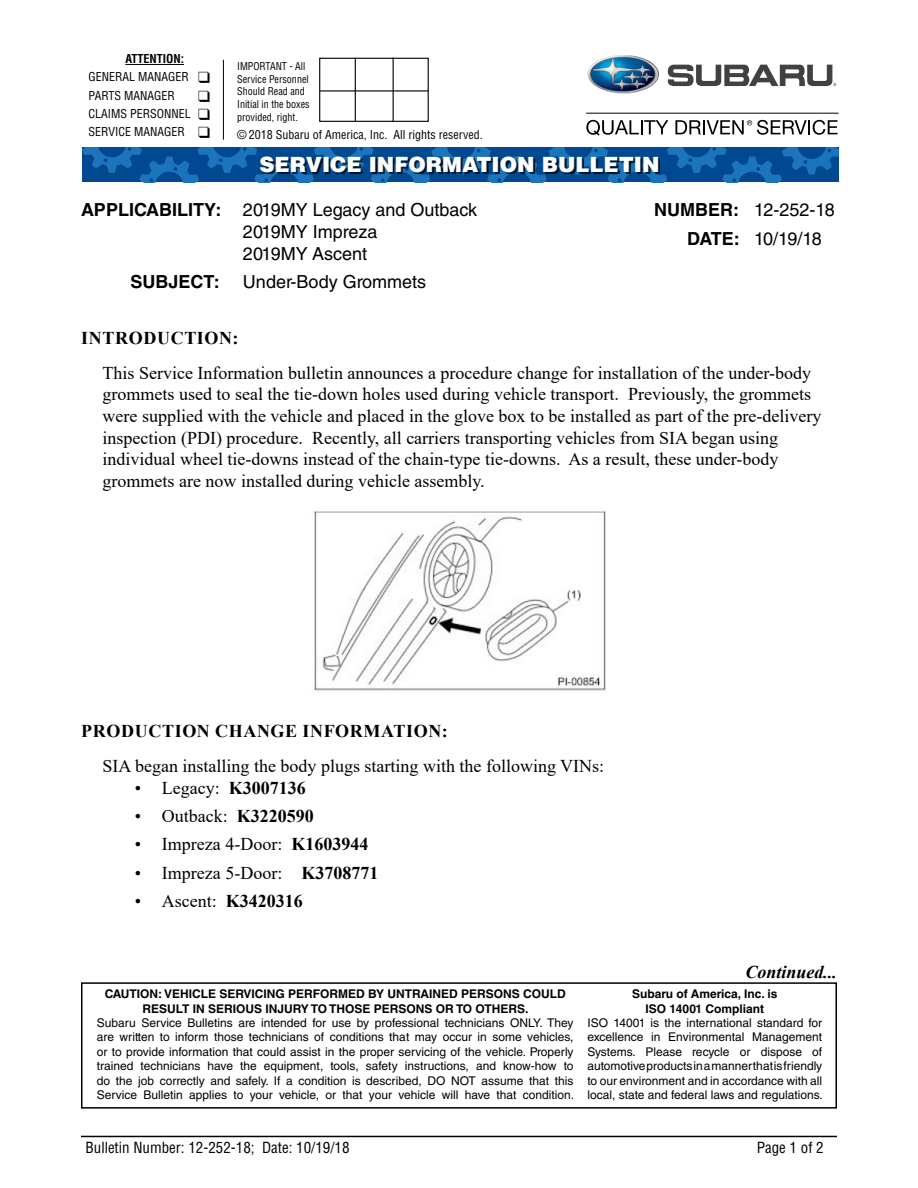
<style>
.page{position:relative;width:918px;height:1188px;background:#fff}
.page>*{position:absolute;margin:0;border:0;box-sizing:border-box;transform-origin:0 0}
.t1{font:900 21px "Helvetica LT Std";color:#fff}
.t2{font:18px/21.6px "Times New Roman";color:#000}
.t3{font:18px/21.6px "Helvetica LT Std";color:#000}
.t4{font:700 18px "Times New Roman";letter-spacing:.035em;color:#000}
.t5{font:18px/28.3px "Helvetica LT Std";letter-spacing:-.04em;color:#000}
.t6{font:italic 700 18px "Times New Roman";color:#000}
.t7{font:700 18px "Helvetica LT Std";color:#000}
.t8{font:condensed 15px "Helvetica LT Std";color:#000}
.t9{font:12px/14.4px "Helvetica LT Std";color:#000;text-align:justify}
.t10{font:700 12px/14.4px "Helvetica LT Std";color:#000;text-align:center}
.t11{font:condensed 12px/18.1px "Helvetica LT Std";color:#000}
.t12{font:condensed 10.5px/12.6px "Helvetica LT Std";color:#000;scale:.96 1}
.s1{font-weight:700}
</style>
<div class="page">
<hr style="left:81px;top:1136px;width:756px;height:1px;background:#000">
<div style="left:81px;top:982px;width:756px;height:127px;border:2px solid #000"></div>
<img style="left:314px;top:511px;width:292px;height:180px">
<svg style="left:82px;top:147px;width:757px;height:35px;background:#08569d"></svg>
<div style="left:261px;top:158px;width:399px;height:16px;background:#000;opacity:.75"></div>
<div style="left:319px;top:58px;width:110px;height:64px;border:1px solid #000"></div>
<hr style="left:355px;top:58px;width:1px;height:64px;background:#000">
<hr style="left:393px;top:58px;width:1px;height:64px;background:#000">
<hr style="left:320px;top:90px;width:109px;height:2px;background:#000">
<hr style="left:125px;top:64px;width:59px;height:1px;background:#000">
<hr style="left:223px;top:60px;width:1px;height:80px;background:#000">
<img style="left:588px;top:55px;width:71px;height:39px">
<svg style="left:668px;top:64px;width:168px;height:22px"></svg>
<hr style="left:586px;top:113px;width:253px;height:1px;background:#000">
<svg style="left:586px;top:120px;width:82px;height:16px"></svg>
<svg style="left:675px;top:120px;width:163px;height:15px"></svg>
<p class="t11" style="left:89px;top:50px;width:123px;text-indent:37px"><span class="s1">ATTENTION:<br></span>GENERAL MANAGER ❑<br>PARTS MANAGER</p>
<p class="t11" style="left:89px;top:104px;width:123px">CLAIMS PERSONNEL ❑<br>SERVICE MANAGER ❑</p>
<p class="t12" style="left:237px;top:60px;width:77px">IMPORTANT - All<br>Service Personnel<br>Should Read and<br>Initial in the boxes provided, right.</p>
<p class="t11" style="left:237px;top:126px;width:247px">© 2018 Subaru of America, Inc. All rights reserved.</p>
<h1 class="t1" style="left:259px;top:151px;width:402px">SERVICE INFORMATION BULLETIN</h1>
<h2 class="t3" style="left:243px;top:199px;width:236px;text-indent:-162px"><span class="s1">APPLICABILITY:</span> 2019MY Legacy and Outback<br>2019MY Impreza<br>2019MY Ascent</h2>
<h2 class="t7" style="left:130px;top:271px;width:91px">SUBJECT:</h2>
<h2 class="t3" style="left:243px;top:271px;width:185px">Under-Body Grommets</h2>
<h2 class="t5" style="left:687px;top:196px;width:149px;text-indent:-33px"><span class="s1">NUMBER:</span> 12-252-18<br><span class="s1">DATE:</span> 10/19/18</h2>
<h2 class="t4" style="left:81px;top:325px;width:159px">INTRODUCTION:</h2>
<p class="t2" style="left:103px;top:361px;width:720px">This Service Information bulletin announces a procedure change for installation of the under-body grommets used to seal the tie-down holes used during vehicle transport. Previously, the grommets were supplied with the vehicle and placed in the glove box to be installed as part of the pre-delivery inspection (PDI) procedure. Recently, all carriers transporting vehicles from SIA began using individual wheel tie-downs instead of the chain-type tie-downs. As a result, these under-body grommets are now installed during vehicle assembly.</p>
<h2 class="t4" style="left:81px;top:718px;width:368px">PRODUCTION CHANGE INFORMATION:</h2>
<h2 class="t2" style="left:103px;top:755px;width:503px">SIA began installing the body plugs starting with the following VINs:</h2>
<h2 class="t2" style="left:135px;top:776px;width:172px">• Legacy: <span class="s1">K3007136</span></h2>
<h2 class="t2" style="left:135px;top:804px;width:180px">• Outback: <span class="s1">K3220590</span></h2>
<h2 class="t2" style="left:135px;top:833px;width:235px">• Impreza 4-Door: <span class="s1">K1603944</span></h2>
<h2 class="t2" style="left:135px;top:861px;width:245px">• Impreza 5-Door: <span class="s1">K3708771</span></h2>
<h2 class="t2" style="left:135px;top:890px;width:169px">• Ascent: <span class="s1">K3420316</span></h2>
<h2 class="t6" style="left:746px;top:959px;width:93px">Continued...</h2>
<p class="t10" style="left:105px;top:987px;width:463px">CAUTION: VEHICLE SERVICING PERFORMED BY UNTRAINED PERSONS COULD<br>RESULT IN SERIOUS INJURY TO THOSE PERSONS OR TO OTHERS.</p>
<p class="t9" style="left:97px;top:1016px;width:479px">Subaru Service Bulletins are intended for use by professional technicians ONLY. They are written to inform those technicians of conditions that may occur in some vehicles, or to provide information that could assist in the proper servicing of the vehicle. Properly trained technicians have the equipment, tools, safety instructions, and know-how to do the job correctly and safely. If a condition is described, DO NOT assume that this Service Bulletin applies to your vehicle, or that your vehicle will have that condition.</p>
<p class="t10" style="left:632px;top:987px;width:147px">Subaru of America, Inc. is<br>ISO 14001 Compliant</p>
<p class="t9" style="left:588px;top:1016px;width:237px">ISO 14001 is the international standard for excellence in Environmental Management Systems. Please recycle or dispose of automotive products in a manner that is friendly to our environment and in accordance with all local, state and federal laws and regulations.</p>
<p class="t8" style="left:86px;top:1138px;width:266px">Bulletin Number: 12-252-18; Date: 10/19/18</p>
<p class="t8" style="left:757px;top:1138px;width:69px">Page 1 of 2</p>
</div>
